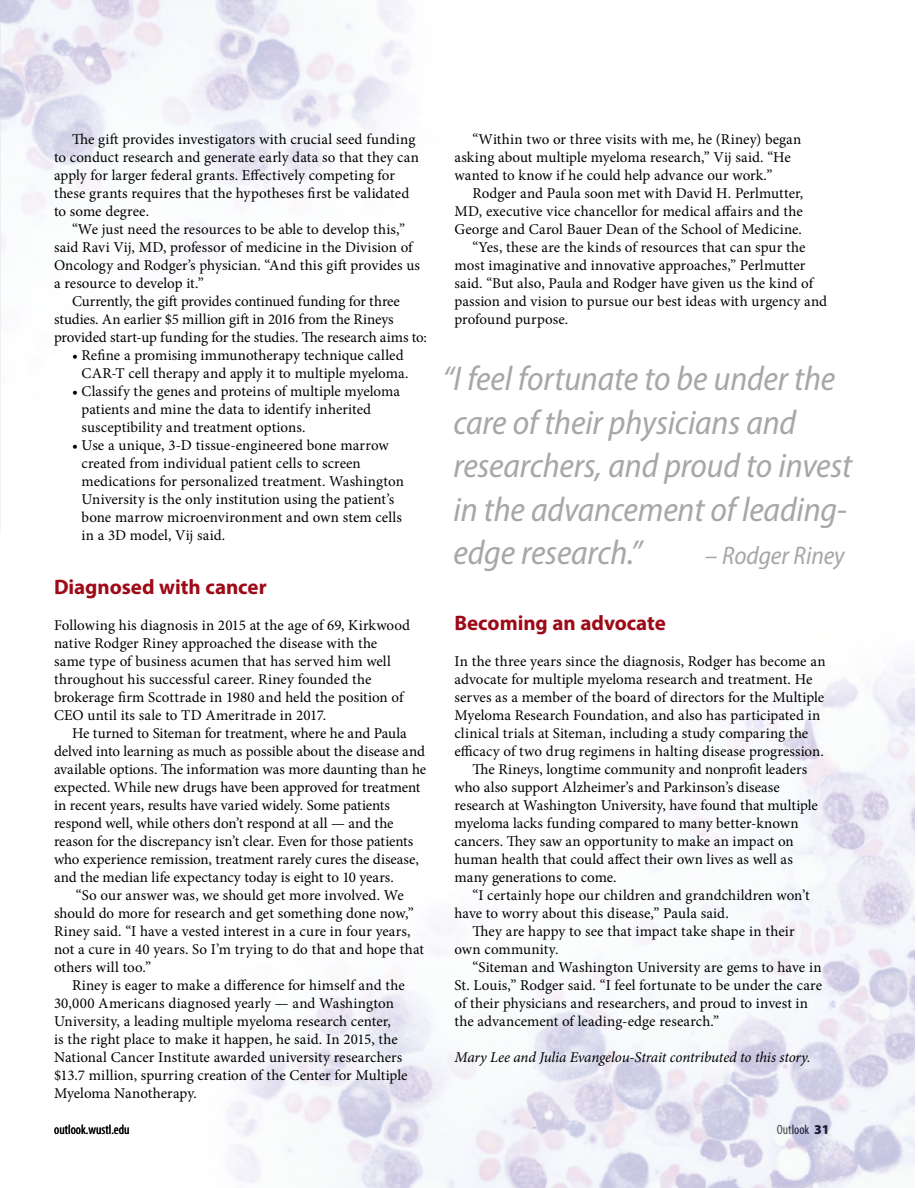
<style>
.page{position:relative;width:918px;height:1188px;background:#fff}
.page>*{position:absolute;margin:0;border:0;box-sizing:border-box;transform-origin:0 0}
.t1{font:italic semi-condensed 34.5px/43.5px "Myriad Pro";letter-spacing:-.005em;color:#a9a6a7}
.t2{font:italic semi-condensed 25.5px "Myriad Pro";letter-spacing:-.005em;color:#a9a6a7}
.t3{font:700 21px "Myriad Pro";letter-spacing:-.005em;color:#9e0917}
.t4{font:15px/18px "Minion Pro";color:#000}
.t5{font:italic 15px "Minion Pro";letter-spacing:-.01em;color:#000}
.t6{font:condensed 13.5px "Myriad Pro";color:#000}
.s1{font-weight:900;font-stretch:normal}
</style>
<div class="page">
<img style="left:1px;top:0;width:409px;height:249px">
<img style="left:228px;top:663px;width:686px;height:525px">
<img style="left:0;top:0;width:1px;height:534px">
<p class="t4" style="left:54px;top:130px;width:367px;text-indent:18px">The gift provides investigators with crucial seed funding to conduct research and generate early data so that they can apply for larger federal grants. Effectively competing for these grants requires that the hypotheses first be validated to some degree.</p>
<p class="t4" style="left:54px;top:220px;width:368px;text-indent:18px">“We just need the resources to be able to develop this,” said Ravi Vij, MD, professor of medicine in the Division of Oncology and Rodger’s physician. “And this gift provides us a resource to develop it.”</p>
<p class="t4" style="left:54px;top:292px;width:374px;text-indent:18px">Currently, the gift provides continued funding for three studies. An earlier $5 million gift in 2016 from the Rineys provided start-up funding for the studies. The research aims to:</p>
<p class="t4" style="left:82px;top:346px;width:328px;text-indent:-10px">• Refine a promising immunotherapy technique called<br>CAR-T cell therapy and apply it to multiple myeloma.</p>
<p class="t4" style="left:82px;top:382px;width:320px;text-indent:-10px">• Classify the genes and proteins of multiple myeloma patients and mine the data to identify inherited susceptibility and treatment options.</p>
<p class="t4" style="left:82px;top:436px;width:324px;text-indent:-10px">• Use a unique, 3-D tissue-engineered bone marrow created from individual patient cells to screen medications for personalized treatment. Washington University is the only institution using the patient’s bone marrow microenvironment and own stem cells in a 3D model, Vij said.</p>
<h3 class="t3" style="left:54px;top:573px;width:214px">Diagnosed with cancer</h3>
<p class="t4" style="left:54px;top:616px;width:358px">Following his diagnosis in 2015 at the age of 69, Kirkwood native Rodger Riney approached the disease with the same type of business acumen that has served him well throughout his successful career. Riney founded the brokerage firm Scottrade in 1980 and held the position of CEO until its sale to TD Ameritrade in 2017.</p>
<p class="t4" style="left:54px;top:724px;width:374px;text-indent:18px">He turned to Siteman for treatment, where he and Paula delved into learning as much as possible about the disease and available options. The information was more daunting than he expected. While new drugs have been approved for treatment in recent years, results have varied widely. Some patients respond well, while others don’t respond at all — and the reason for the discrepancy isn’t clear. Even for those patients who experience remission, treatment rarely cures the disease, and the median life expectancy today is eight to 10 years.</p>
<p class="t4" style="left:54px;top:886px;width:372px;text-indent:22px">“So our answer was, we should get more involved. We should do more for research and get something done now,” Riney said. “I have a vested interest in a cure in four years, not a cure in 40 years. So I’m trying to do that and hope that others will too.”</p>
<p class="t4" style="left:54px;top:976px;width:355px;text-indent:18px">Riney is eager to make a difference for himself and the 30,000 Americans diagnosed yearly — and Washington University, a leading multiple myeloma research center,<br>is the right place to make it happen, he said. In 2015, the National Cancer Institute awarded university researchers $13.7 million, spurring creation of the Center for Multiple Myeloma Nanotherapy.</p>
<p class="t6" style="left:54px;top:1121px;width:77px">outlook.wustl.edu</p>
<p class="t4" style="left:454px;top:130px;width:348px;text-indent:18px">“Within two or three visits with me, he (Riney) began asking about multiple myeloma research,” Vij said. “He wanted to know if he could help advance our work.”</p>
<p class="t4" style="left:472px;top:184px;width:332px">Rodger and Paula soon met with David H. Perlmutter,</p>
<p class="t4" style="left:454px;top:202px;width:350px">MD, executive vice chancellor for medical affairs and the</p>
<p class="t4" style="left:454px;top:220px;width:349px">George and Carol Bauer Dean of the School of Medicine.</p>
<p class="t4" style="left:472px;top:238px;width:335px">“Yes, these are the kinds of resources that can spur the</p>
<p class="t4" style="left:454px;top:256px;width:353px">most imaginative and innovative approaches,” Perlmutter</p>
<p class="t4" style="left:454px;top:274px;width:360px">said. “But also, Paula and Rodger have given us the kind of</p>
<p class="t4" style="left:454px;top:292px;width:374px">passion and vision to pursue our best ideas with urgency and</p>
<p class="t4" style="left:454px;top:310px;width:115px">profound purpose.</p>
<h1 class="t1" style="left:454px;top:357px;width:400px;text-indent:-11px">“I feel fortunate to be under the care of their physicians and researchers, and proud to invest in the advancement of leading&shy;edge research.”</h1>
<h2 class="t2" style="left:705px;top:540px;width:141px">– Rodger Riney</h2>
<h3 class="t3" style="left:454px;top:609px;width:213px">Becoming an advocate</h3>
<p class="t4" style="left:454px;top:652px;width:373px">In the three years since the diagnosis, Rodger has become an</p>
<p class="t4" style="left:454px;top:670px;width:360px">advocate for multiple myeloma research and treatment. He</p>
<p class="t4" style="left:454px;top:688px;width:371px">serves as a member of the board of directors for the Multiple</p>
<p class="t4" style="left:454px;top:706px;width:367px">Myeloma Research Foundation, and also has participated in</p>
<p class="t4" style="left:454px;top:724px;width:355px">clinical trials at Siteman, including a study comparing the</p>
<p class="t4" style="left:454px;top:742px;width:371px">efficacy of two drug regimens in halting disease progression.</p>
<p class="t4" style="left:472px;top:760px;width:336px">The Rineys, longtime community and nonprofit leaders</p>
<p class="t4" style="left:454px;top:778px;width:327px">who also support Alzheimer’s and Parkinson’s disease</p>
<p class="t4" style="left:454px;top:796px;width:365px">research at Washington University, have found that multiple</p>
<p class="t4" style="left:454px;top:814px;width:346px">myeloma lacks funding compared to many better-known</p>
<p class="t4" style="left:454px;top:832px;width:341px">cancers. They saw an opportunity to make an impact on</p>
<p class="t4" style="left:454px;top:850px;width:340px">human health that could affect their own lives as well as</p>
<p class="t4" style="left:454px;top:868px;width:164px">many generations to come.</p>
<p class="t4" style="left:472px;top:886px;width:339px">“I certainly hope our children and grandchildren won’t</p>
<p class="t4" style="left:454px;top:904px;width:276px">have to worry about this disease,” Paula said.</p>
<p class="t4" style="left:472px;top:922px;width:324px">They are happy to see that impact take shape in their</p>
<p class="t4" style="left:454px;top:940px;width:105px">own community.</p>
<p class="t4" style="left:472px;top:958px;width:351px">“Siteman and Washington University are gems to have in</p>
<p class="t4" style="left:454px;top:976px;width:369px">St. Louis,” Rodger said. “I feel fortunate to be under the care</p>
<p class="t4" style="left:454px;top:994px;width:355px">of their physicians and researchers, and proud to invest in</p>
<p class="t4" style="left:454px;top:1012px;width:266px">the advancement of leading-edge research.”</p>
<p class="t5" style="left:454px;top:1047px;width:358px">Mary Lee and Julia Evangelou-Strait contributed to this story.</p>
<p class="t6" style="left:777px;top:1121px;width:54px">Outlook <span class="s1">31</span></p>
</div>
